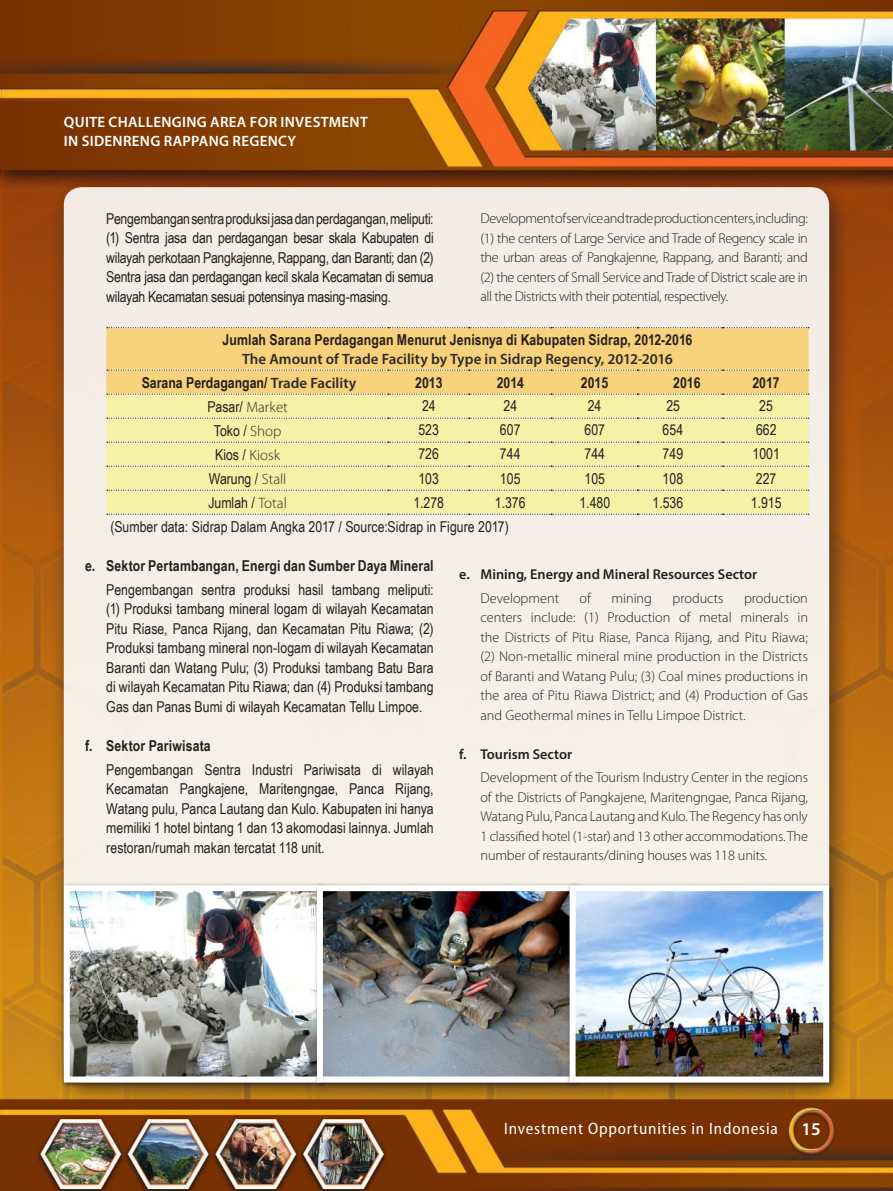
<style>
.page{position:relative;width:893px;height:1191px;background:#fff}
.page>*{position:absolute;margin:0;border:0;box-sizing:border-box;transform-origin:0 0}
.t1{font:600 18px "Myriad Pro";color:#fff}
.t2{font:semi-condensed 16.5px "Myriad Pro";letter-spacing:.05em;color:#fff}
.t3{font:15px/19.5px "Arial Narrow";color:#241f1f;text-align:justify}
.t4{font:700 15px "Arial Narrow";letter-spacing:.005em;color:#241f1f}
.t5{font:600 15px/19.5px "Myriad Pro";letter-spacing:.02em;color:#fff}
.t6{font:600 15px "Myriad Pro";color:#2e292a}
.t7{font:300 14.25px/19.5px "Myriad Pro";letter-spacing:-.01em;color:#241f1f;text-align:justify}
.t8{font:600 14.25px "Myriad Pro";color:#241f1f}
.s1{font-family:"Myriad Pro";font-weight:600;color:#2e292a}
.s2{font-family:"Myriad Pro";font-weight:300;color:#2e292a}
</style>
<div class="page">
<img style="left:0;top:0;width:893px;height:1191px">
<div style="left:50px;top:175px;width:803px;height:933px;background:#241f1f;opacity:.75"></div>
<div style="left:64px;top:187px;width:765px;height:895px;background:#f7efe6;border-radius:18px"></div>
<img style="left:781px;top:1099px;width:62px;height:63px">
<div style="left:106px;top:328px;width:703px;height:66px;background:#f8d27a"></div>
<div style="left:106px;top:394px;width:703px;height:120px;background:#f7f0a7"></div>
<svg style="left:107px;top:327px;width:702px;height:1px"></svg>
<svg style="left:107px;top:369px;width:702px;height:2px"></svg>
<svg style="left:107px;top:393px;width:702px;height:2px"></svg>
<svg style="left:107px;top:417px;width:702px;height:2px"></svg>
<svg style="left:107px;top:441px;width:702px;height:2px"></svg>
<svg style="left:107px;top:465px;width:702px;height:2px"></svg>
<svg style="left:107px;top:489px;width:702px;height:2px"></svg>
<svg style="left:107px;top:513px;width:702px;height:2px"></svg>
<div style="left:61px;top:882px;width:269px;height:206px;background:#241f1f;opacity:.75"></div>
<img style="left:71px;top:892px;width:243px;height:183px">
<div style="left:64px;top:885px;width:259px;height:197px;border:6px solid #fff"></div>
<div style="left:314px;top:882px;width:269px;height:206px;background:#241f1f;opacity:.75"></div>
<div style="left:317px;top:885px;width:259px;height:197px;border:6px solid #fff"></div>
<div style="left:566px;top:882px;width:269px;height:206px;background:#241f1f;opacity:.75"></div>
<div style="left:570px;top:885px;width:259px;height:197px;border:6px solid #fff"></div>
<p class="t5" style="left:64px;top:112px;width:305px">QUITE CHALLENGING AREA FOR INVESTMENT<br>IN SIDENRENG RAPPANG REGENCY</p>
<p class="t3" style="left:106px;top:208px;width:329px">Pengembangan sentra produksi jasa dan perdagangan, meliputi: (1) Sentra jasa dan perdagangan besar skala Kabupaten di wilayah perkotaan Pangkajenne, Rappang, dan Baranti; dan (2)<br>Sentra jasa dan perdagangan kecil skala Kecamatan di semua wilayah Kecamatan sesuai potensinya masing-masing.</p>
<p class="t4" style="left:223px;top:328px;width:471px">Jumlah Sarana Perdagangan Menurut Jenisnya di Kabupaten Sidrap, 2012-2016</p>
<p class="t6" style="left:242px;top:349px;width:432px">The Amount of Trade Facility by Type in Sidrap Regency, 2012-2016</p>
<p class="t4" style="left:142px;top:371px;width:216px">Sarana Perdagangan/ <span class="s1">Trade Facility</span></p>
<p class="t4" style="left:415px;top:371px;width:29px">2013</p>
<p class="t4" style="left:497px;top:371px;width:29px">2014</p>
<p class="t4" style="left:581px;top:371px;width:29px">2015</p>
<p class="t4" style="left:673px;top:371px;width:29px">2016</p>
<p class="t4" style="left:752px;top:371px;width:29px">2017</p>
<p class="t3" style="left:207px;top:396px;width:82px">Pasar/ <span class="s2">Market</span></p>
<p class="t3" style="left:422px;top:396px;width:15px">24</p>
<p class="t3" style="left:504px;top:396px;width:15px">24</p>
<p class="t3" style="left:588px;top:396px;width:15px">24</p>
<p class="t3" style="left:666px;top:396px;width:15px">25</p>
<p class="t3" style="left:759px;top:396px;width:15px">25</p>
<p class="t3" style="left:214px;top:420px;width:69px">Toko / <span class="s2">Shop</span></p>
<p class="t3" style="left:418px;top:420px;width:22px">523</p>
<p class="t3" style="left:500px;top:420px;width:22px">607</p>
<p class="t3" style="left:584px;top:420px;width:22px">607</p>
<p class="t3" style="left:663px;top:420px;width:22px">654</p>
<p class="t3" style="left:756px;top:420px;width:22px">662</p>
<p class="t3" style="left:215px;top:444px;width:66px">Kios / <span class="s2">Kiosk</span></p>
<p class="t3" style="left:418px;top:444px;width:22px">726</p>
<p class="t3" style="left:500px;top:444px;width:22px">744</p>
<p class="t3" style="left:584px;top:444px;width:22px">744</p>
<p class="t3" style="left:663px;top:444px;width:22px">749</p>
<p class="t3" style="left:753px;top:444px;width:29px">1001</p>
<p class="t3" style="left:209px;top:468px;width:79px">Warung / <span class="s2">Stall</span></p>
<p class="t3" style="left:418px;top:468px;width:22px">103</p>
<p class="t3" style="left:500px;top:468px;width:22px">105</p>
<p class="t3" style="left:584px;top:468px;width:22px">105</p>
<p class="t3" style="left:663px;top:468px;width:22px">108</p>
<p class="t3" style="left:756px;top:468px;width:22px">227</p>
<p class="t3" style="left:208px;top:492px;width:80px">Jumlah / <span class="s2">Total</span></p>
<p class="t3" style="left:413px;top:492px;width:32px">1.278</p>
<p class="t3" style="left:495px;top:492px;width:32px">1.376</p>
<p class="t3" style="left:579px;top:492px;width:32px">1.480</p>
<p class="t3" style="left:652px;top:492px;width:32px">1.536</p>
<p class="t3" style="left:751px;top:492px;width:32px">1.915</p>
<p class="t3" style="left:111px;top:516px;width:400px">(Sumber data: Sidrap Dalam Angka 2017 / Source:Sidrap in Figure 2017)</p>
<p class="t4" style="left:85px;top:554px;width:350px">e. Sektor Pertambangan, Energi dan Sumber Daya Mineral</p>
<p class="t3" style="left:106px;top:579px;width:329px">Pengembangan sentra produksi hasil tambang meliputi: (1) Produksi tambang mineral logam di wilayah Kecamatan Pitu Riase, Panca Rijang, dan Kecamatan Pitu Riawa; (2)<br>Produksi tambang mineral non-logam di wilayah Kecamatan Baranti dan Watang Pulu; (3) Produksi tambang Batu Bara di wilayah Kecamatan Pitu Riawa; dan (4) Produksi tambang Gas dan Panas Bumi di wilayah Kecamatan Tellu Limpoe.</p>
<p class="t4" style="left:85px;top:734px;width:127px">f. Sektor Pariwisata</p>
<p class="t3" style="left:106px;top:759px;width:329px">Pengembangan Sentra Industri Pariwisata di wilayah Kecamatan Pangkajene, Maritengngae, Panca Rijang, Watang pulu, Panca Lautang dan Kulo. Kabupaten ini hanya memiliki 1 hotel bintang 1 dan 13 akomodasi lainnya. Jumlah restoran/rumah makan tercatat 118 unit.</p>
<p class="t7" style="left:480px;top:209px;width:329px">Development ofservice and tradeproduction centers, including: (1) the centers of Large Service and Trade of Regency scale in the urban areas of Pangkajenne, Rappang, and Baranti; and (2) the centers of Small Service and Trade of District scale are in all the Districts with their potential, respectively.</p>
<p class="t8" style="left:459px;top:565px;width:300px">e. Mining, Energy and Mineral Resources Sector</p>
<p class="t7" style="left:480px;top:588px;width:80px">Development</p>
<p class="t7" style="left:580px;top:588px;width:13px">of</p>
<p class="t7" style="left:611px;top:588px;width:42px">mining</p>
<p class="t7" style="left:672px;top:588px;width:53px">products</p>
<p class="t7" style="left:480px;top:588px;width:329px;text-indent:263px">production centers include: (1) Production of metal minerals in the Districts of Pitu Riase, Panca Rijang, and Pitu Riawa; (2) Non-metallic mineral mine production in the Districts of Baranti and Watang Pulu; (3) Coal mines productions in the area of Pitu Riawa District; and (4) Production of Gas and Geothermal mines in Tellu Limpoe District.</p>
<p class="t8" style="left:459px;top:744px;width:114px">f. Tourism Sector</p>
<p class="t7" style="left:480px;top:768px;width:329px">Development of the Tourism Industry Center in the regions of the Districts of Pangkajene, Maritengngae, Panca Rijang, Watang Pulu, Panca Lautang and Kulo.The Regency has only 1 classified hotel (1-star) and 13 other accommodations.The number of restaurants/dining houses was 118 units.</p>
<p class="t2" style="left:504px;top:1118px;width:275px">Investment Opportunities in Indonesia</p>
<p class="t1" style="left:801px;top:1117px;width:21px">15</p>
</div>
